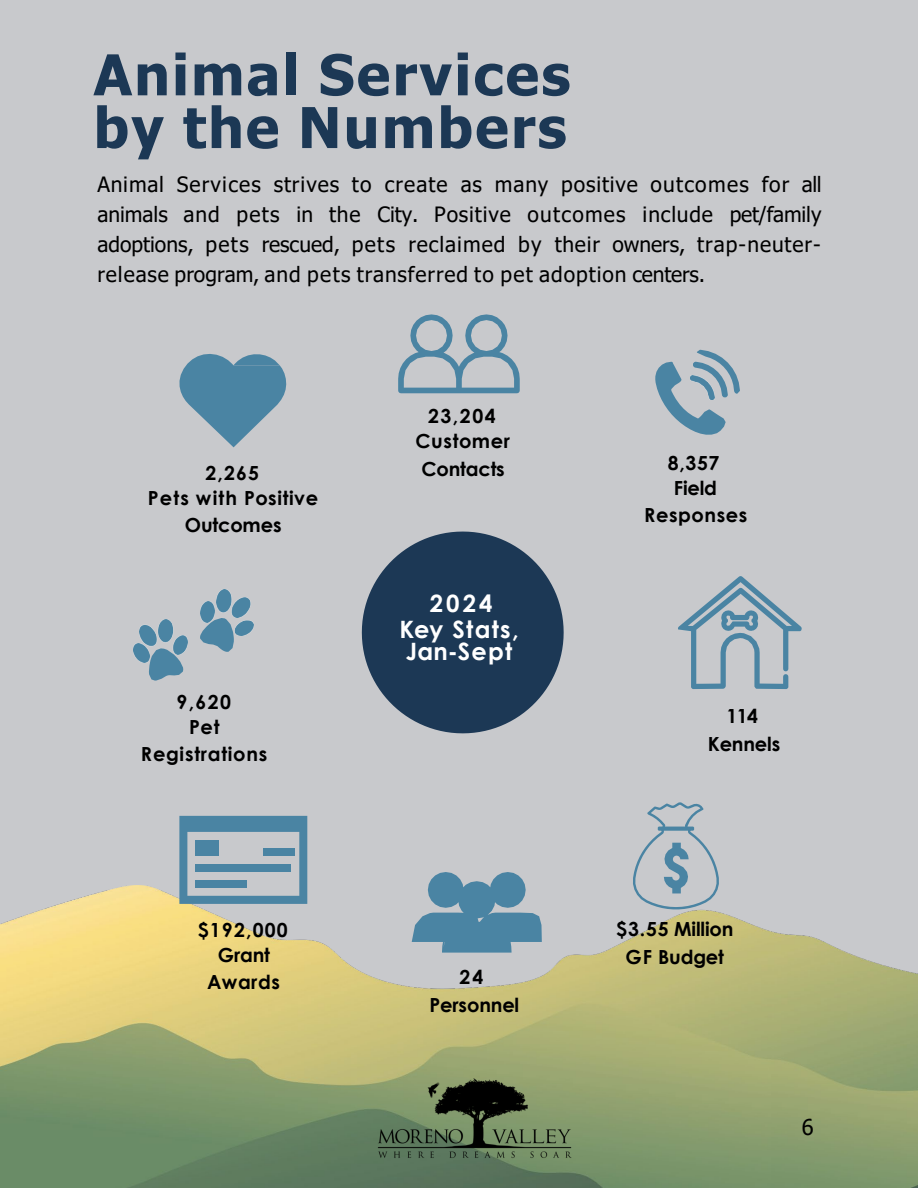
<style>
.page{position:relative;width:918px;height:1188px;background:#c8c9cc}
.page>*{position:absolute;margin:0;border:0;box-sizing:border-box;transform-origin:0 0}
.t1{font:700 56.4px/52.8px "Tahoma";letter-spacing:.04em;color:#1c3855}
.t2{font:700 24px/22.4px "Century Gothic";letter-spacing:.055em;color:#fff}
.t3{font:21.75px "Tahoma";color:#000}
.t4{font:21px/29.7px "Tahoma";letter-spacing:.04em;color:#000;text-align:justify}
.t5{font:700 19.5px/27.8px "Century Gothic";letter-spacing:.025em;color:#000;text-align:center}
.t6{font:700 19.5px/27.8px "Century Gothic";letter-spacing:-.01em;color:#000;text-align:center}
</style>
<div class="page">
<img style="left:0;top:885px;width:918px;height:303px">
<img style="left:201px;top:601px;width:14px;height:17px">
<svg style="left:200px;top:618px;width:34px;height:34px"></svg>
<img style="left:216px;top:590px;width:37px;height:46px">
<img style="left:134px;top:644px;width:15px;height:19px">
<svg style="left:149px;top:655px;width:34px;height:26px"></svg>
<img style="left:139px;top:619px;width:49px;height:36px">
<svg style="left:678px;top:576px;width:124px;height:113px"></svg>
<svg style="left:179px;top:816px;width:128px;height:88px"></svg>
<svg style="left:362px;top:532px;width:202px;height:201px"></svg>
<svg style="left:655px;top:350px;width:85px;height:85px"></svg>
<img style="left:690px;top:375px;width:24px;height:25px">
<svg style="left:180px;top:354px;width:106px;height:93px"></svg>
<svg style="left:633px;top:802px;width:86px;height:107px"></svg>
<svg style="left:398px;top:314px;width:122px;height:79px"></svg>
<svg style="left:412px;top:872px;width:130px;height:81px"></svg>
<img style="left:372px;top:1066px;width:206px;height:103px">
<h2 class="t1" style="left:94px;top:51px;width:478px">Animal Services by the Numbers</h2>
<h2 class="t4" style="left:97px;top:171px;width:726px">Animal Services strives to create as many positive outcomes for all animals and pets in the City. Positive outcomes include pet/family adoptions, pets rescued, pets reclaimed by their owners, trap-neuter&shy;release program, and pets transferred to pet adoption centers.</h2>
<p class="t5" style="left:205px;top:458px;width:55px">2,265</p>
<p class="t5" style="left:148px;top:483px;width:172px">Pets with Positive<br>Outcomes</p>
<p class="t5" style="left:176px;top:687px;width:56px">9,620</p>
<p class="t5" style="left:141px;top:712px;width:128px">Pet<br>Registrations</p>
<p class="t5" style="left:198px;top:915px;width:91px">$192,000</p>
<p class="t5" style="left:207px;top:940px;width:74px">Grant<br>Awards</p>
<p class="t5" style="left:428px;top:401px;width:69px">23,204</p>
<p class="t5" style="left:416px;top:426px;width:96px">Customer<br>Contacts</p>
<p class="t2" style="left:430px;top:591px;width:64px">2024</p>
<p class="t2" style="left:400px;top:617px;width:121px">Key Stats,<br>Jan-Sept</p>
<p class="t5" style="left:460px;top:962px;width:25px">24</p>
<p class="t6" style="left:430px;top:990px;width:91px">Personnel</p>
<p class="t5" style="left:668px;top:448px;width:53px">8,357</p>
<p class="t5" style="left:644px;top:473px;width:105px">Field<br>Responses</p>
<p class="t5" style="left:726px;top:702px;width:33px">114</p>
<p class="t6" style="left:708px;top:730px;width:74px">Kennels</p>
<p class="t6" style="left:616px;top:914px;width:119px">$3.55 Million<br>GF Budget</p>
<p class="t3" style="left:802px;top:1113px;width:13px">6</p>
</div>
